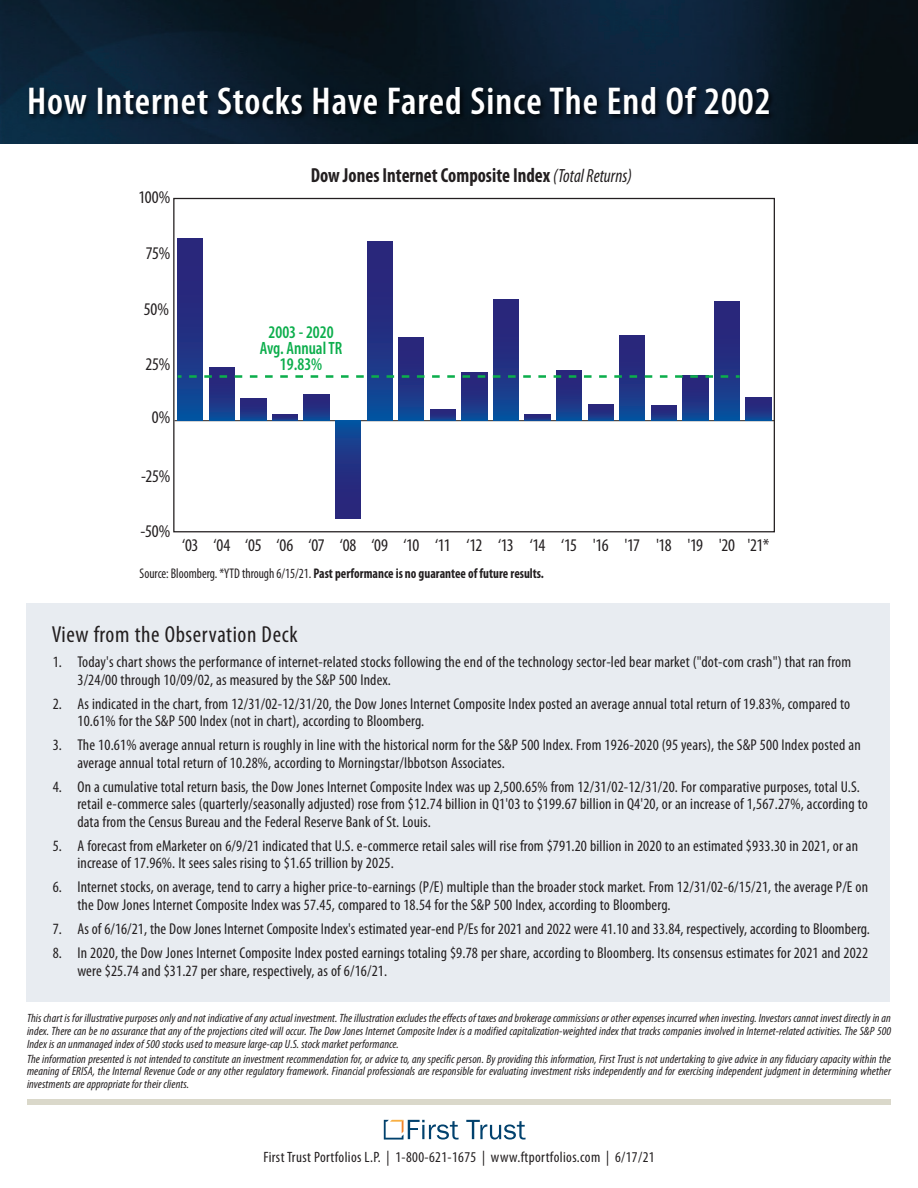
<style>
.page{position:relative;width:918px;height:1188px;background:#fff}
.page>*{position:absolute;margin:0;border:0;box-sizing:border-box;transform-origin:0 0}
.t1{font:600 condensed 39px "Myriad Pro";letter-spacing:.025em;color:#fff}
.t2{font:condensed 23.25px "Myriad Pro";letter-spacing:.025em;color:#231f20}
.t3{font:700 condensed 20.4px "Myriad Pro";color:#231f20;scale:.93 1}
.t4{font:condensed 17.85px "Myriad Pro";letter-spacing:-.025em;color:#231f20}
.t5{font:600 condensed 17.85px/16.2px "Myriad Pro";color:#0cae4c;text-align:center;scale:.95 1}
.t6{font:condensed 15.75px/17.5px "Myriad Pro";letter-spacing:.01em;color:#231f20}
.t7{font:condensed 15px "Myriad Pro";letter-spacing:.025em;color:#231f20}
.t8{font:700 condensed 14.1px "Myriad Pro";color:#231f20;scale:.93 1}
.t9{font:italic condensed 12px/12.8px "Myriad Pro";letter-spacing:.01em;color:#231f20;text-align:justify}
.s1{font-weight:400;font-style:italic;font-size:19.2px}
.s2{font-weight:400}
</style>
<div class="page">
<hr style="left:175px;top:420px;width:599px;height:1px;background:#231f20">
<div style="left:178px;top:239px;width:25px;height:182px;background:linear-gradient(to bottom,#311d74,#0e4a97)"></div>
<svg style="left:209px;top:367px;width:26px;height:54px"></svg>
<div style="left:241px;top:399px;width:25px;height:22px;background:linear-gradient(to bottom,#311d73,#114694)"></div>
<svg style="left:272px;top:414px;width:26px;height:7px"></svg>
<svg style="left:304px;top:394px;width:25px;height:27px"></svg>
<div style="left:336px;top:421px;width:25px;height:97px;background:linear-gradient(to bottom,#0e4a97,#311e74)"></div>
<div style="left:367px;top:242px;width:25px;height:179px;background:linear-gradient(to bottom,#311d74,#0e4a97)"></div>
<div style="left:399px;top:338px;width:25px;height:83px;background:linear-gradient(to bottom,#301e74,#0f4997)"></div>
<svg style="left:430px;top:409px;width:26px;height:12px"></svg>
<svg style="left:462px;top:373px;width:25px;height:48px"></svg>
<div style="left:493px;top:300px;width:26px;height:121px;background:linear-gradient(to bottom,#311e74,#0e4a97)"></div>
<svg style="left:525px;top:414px;width:25px;height:7px"></svg>
<svg style="left:557px;top:371px;width:25px;height:50px"></svg>
<svg style="left:588px;top:404px;width:25px;height:17px"></svg>
<div style="left:620px;top:335px;width:25px;height:86px;background:linear-gradient(to bottom,#311e74,#0f4997)"></div>
<svg style="left:651px;top:406px;width:25px;height:15px"></svg>
<div style="left:683px;top:376px;width:25px;height:45px;background:linear-gradient(to bottom,#301e74,#104896)"></div>
<div style="left:714px;top:302px;width:26px;height:119px;background:linear-gradient(to bottom,#311e74,#0f4a97)"></div>
<div style="left:746px;top:397px;width:25px;height:24px;background:linear-gradient(to bottom,#311c73,#114694)"></div>
<svg style="left:736px;top:375px;width:4px;height:3px"></svg>
<svg style="left:178px;top:375px;width:550px;height:3px"></svg>
<img style="left:0;top:0;width:918px;height:144px">
<svg style="left:466px;top:1120px;width:60px;height:20px"></svg>
<svg style="left:384px;top:1120px;width:75px;height:20px"></svg>
<div style="left:27px;top:1099px;width:864px;height:6px;background:#dad8ca"></div>
<img style="left:21px;top:21px;width:835px;height:113px">
<div style="left:26px;top:603px;width:864px;height:399px;background:#e8ecf1"></div>
<p class="t1" style="left:27px;top:87px;width:745px">How Internet Stocks Have Fared Since The End Of 2002</p>
<p class="t4" style="left:139px;top:187px;width:33px">100%</p>
<p class="t4" style="left:146px;top:242px;width:26px">75%</p>
<p class="t4" style="left:144px;top:298px;width:27px">50%</p>
<p class="t4" style="left:145px;top:354px;width:26px">25%</p>
<p class="t4" style="left:152px;top:407px;width:20px">0%</p>
<p class="t3" style="left:311px;top:168px;width:347px">Dow Jones Internet Composite Index <span class="s1">(Total Returns)</span></p>
<p class="t5" style="left:260px;top:325px;width:88px">2003 - 2020<br>Avg. Annual TR<br>19.83%</p>
<p class="t4" style="left:141px;top:465px;width:30px">-25%</p>
<p class="t4" style="left:141px;top:521px;width:31px">-50%</p>
<p class="t4" style="left:182px;top:535px;width:589px">‘03 ‘04 ‘05 ‘06 ‘07 ‘08 ‘09 ‘10 ‘11 ‘12 ‘13 ‘14 ‘15 '16 '17 '18 '19 '20 '21*</p>
<p class="t8" style="left:140px;top:568px;width:436px"><span class="s2">Source: Bloomberg. *YTD through 6/15/21.</span> Past performance is no guarantee of future results.</p>
<p class="t2" style="left:52px;top:626px;width:247px">View from the Observation Deck</p>
<p class="t6" style="left:77px;top:654px;width:775px;text-indent:-25px">1. Today's chart shows the performance of internet-related stocks following the end of the technology sector-led bear market ("dot-com crash") that ran from<br>3/24/00 through 10/09/02, as measured by the S&amp;P 500 Index.</p>
<p class="t6" style="left:77px;top:696px;width:774px;text-indent:-25px">2. As indicated in the chart, from 12/31/02-12/31/20, the Dow Jones Internet Composite Index posted an average annual total return of 19.83%, compared to<br>10.61% for the S&amp;P 500 Index (not in chart), according to Bloomberg.</p>
<p class="t6" style="left:77px;top:738px;width:785px;text-indent:-25px">3. The 10.61% average annual return is roughly in line with the historical norm for the S&amp;P 500 Index. From 1926-2020 (95 years), the S&amp;P 500 Index posted an average annual total return of 10.28%, according to Morningstar/Ibbotson Associates.</p>
<p class="t6" style="left:77px;top:779px;width:792px;text-indent:-25px">4. On a cumulative total return basis, the Dow Jones Internet Composite Index was up 2,500.65% from 12/31/02-12/31/20. For comparative purposes, total U.S. retail e-commerce sales (quarterly/seasonally adjusted) rose from $12.74 billion in Q1'03 to $199.67 billion in Q4'20, or an increase of 1,567.27%, according to data from the Census Bureau and the Federal Reserve Bank of St. Louis.</p>
<p class="t6" style="left:77px;top:838px;width:782px;text-indent:-25px">5. A forecast from eMarketer on 6/9/21 indicated that U.S. e-commerce retail sales will rise from $791.20 billion in 2020 to an estimated $933.30 in 2021, or an increase of 17.96%. It sees sales rising to $1.65 trillion by 2025.</p>
<p class="t6" style="left:77px;top:880px;width:792px;text-indent:-25px">6. Internet stocks, on average, tend to carry a higher price-to-earnings (P/E) multiple than the broader stock market. From 12/31/02-6/15/21, the average P/E on the Dow Jones Internet Composite Index was 57.45, compared to 18.54 for the S&amp;P 500 Index, according to Bloomberg.</p>
<p class="t6" style="left:53px;top:921px;width:819px">7. As of 6/16/21, the Dow Jones Internet Composite Index's estimated year-end P/Es for 2021 and 2022 were 41.10 and 33.84, respectively, according to Bloomberg.</p>
<p class="t6" style="left:77px;top:945px;width:792px;text-indent:-25px">8. In 2020, the Dow Jones Internet Composite Index posted earnings totaling $9.78 per share, according to Bloomberg. Its consensus estimates for 2021 and 2022 were $25.74 and $31.27 per share, respectively, as of 6/16/21.</p>
<p class="t9" style="left:27px;top:1013px;width:866px">This chart is for illustrative purposes only and not indicative of any actual investment. The illustration excludes the effects of taxes and brokerage commissions or other expenses incurred when investing. Investors cannot invest directly in an index. There can be no assurance that any of the projections cited will occur. The Dow Jones Internet Composite Index is a modified capitalization-weighted index that tracks companies involved in Internet-related activities. The S&amp;P 500<br>Index is an unmanaged index of 500 stocks used to measure large-cap U.S. stock market performance.</p>
<p class="t9" style="left:27px;top:1053px;width:866px">The information presented is not intended to constitute an investment recommendation for, or advice to, any specific person. By providing this information, First Trust is not undertaking to give advice in any fiduciary capacity within the meaning of ERISA, the Internal Revenue Code or any other regulatory framework. Financial professionals are responsible for evaluating investment risks independently and for exercising independent judgment in determining whether investments are appropriate for their clients.</p>
<p class="t7" style="left:263px;top:1152px;width:393px">First Trust Portfolios L.P. | 1-800-621-1675 | www.ftportfolios.com | 6/17/21</p>
</div>
